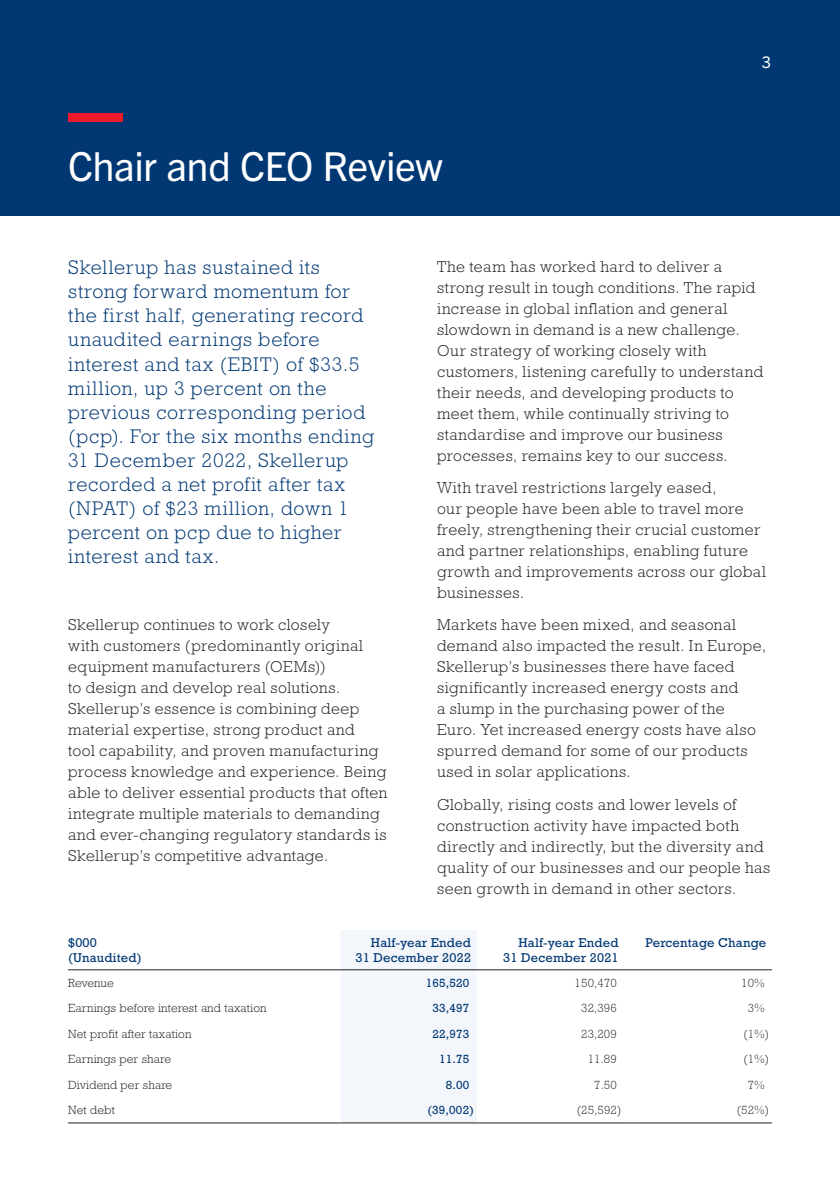
<style>
.page{position:relative;width:840px;height:1191px;background:#fff}
.page>*{position:absolute;margin:0;border:0;box-sizing:border-box;transform-origin:0 0}
.t1{font:40px "Trade Gothic Next LT Pro";letter-spacing:-.015em;color:#fff}
.t2{font:300 20px/24px "Rockwell Std";letter-spacing:.035em;color:#013874}
.t3{font:300 16px/21px "Rockwell Std";letter-spacing:.03em;color:#231f20}
.t4{font:16px "Trade Gothic Next LT Pro";color:#fff}
.t5{font:13px/15px "Rockwell Std";letter-spacing:.015em;color:#013874;text-align:right}
.t6{font:300 12px "Rockwell Std";letter-spacing:.015em;color:#231f20}
.t7{font:12px "Rockwell Std";letter-spacing:.015em;color:#013874}
</style>
<div class="page">
<div style="left:0;top:0;width:839px;height:215px;background:#013874"></div>
<div style="left:68px;top:113px;width:55px;height:9px;background:#ee1b2d"></div>
<hr style="left:68px;top:969px;width:272px;height:1px;background:#231f20">
<hr style="left:488px;top:969px;width:136px;height:1px;background:#231f20">
<hr style="left:635px;top:969px;width:136px;height:1px;background:#231f20">
<hr style="left:68px;top:1122px;width:272px;height:1px;background:#231f20">
<svg style="left:340px;top:930px;width:148px;height:193px"></svg>
<hr style="left:488px;top:1122px;width:136px;height:1px;background:#231f20">
<hr style="left:635px;top:1122px;width:136px;height:1px;background:#231f20">
<h1 class="t1" style="left:68px;top:139px;width:376px">Chair and CEO Review</h1>
<p class="t4" style="left:761px;top:51px;width:11px">3</p>
<p class="t2" style="left:68px;top:256px;width:307px">Skellerup has sustained its strong forward momentum for the first half, generating record unaudited earnings before interest and tax (EBIT) of $33.5 million, up 3 percent on the previous corresponding period (pcp). For the six months ending<br>31 December 2022, Skellerup recorded a net profit after tax (NPAT) of $23 million, down 1 percent on pcp due to higher interest and tax.</p>
<p class="t3" style="left:68px;top:614px;width:321px">Skellerup continues to work closely<br>with customers (predominantly original equipment manufacturers (OEMs))<br>to design and develop real solutions.<br>Skellerup’s essence is combining deep material expertise, strong product and<br>tool capability, and proven manufacturing process knowledge and experience. Being able to deliver essential products that often integrate multiple materials to demanding and ever-changing regulatory standards is Skellerup’s competitive advantage.</p>
<p class="t3" style="left:437px;top:256px;width:327px">The team has worked hard to deliver a strong result in tough conditions. The rapid increase in global inflation and general slowdown in demand is a new challenge.<br>Our strategy of working closely with customers, listening carefully to understand their needs, and developing products to meet them, while continually striving to standardise and improve our business processes, remains key to our success.</p>
<p class="t3" style="left:437px;top:477px;width:330px">With travel restrictions largely eased,<br>our people have been able to travel more freely, strengthening their crucial customer and partner relationships, enabling future growth and improvements across our global businesses.</p>
<p class="t3" style="left:437px;top:614px;width:330px">Markets have been mixed, and seasonal demand also impacted the result. In Europe, Skellerup’s businesses there have faced significantly increased energy costs and<br>a slump in the purchasing power of the Euro. Yet increased energy costs have also spurred demand for some of our products used in solar applications.</p>
<p class="t3" style="left:437px;top:793px;width:334px">Globally, rising costs and lower levels of construction activity have impacted both directly and indirectly, but the diversity and quality of our businesses and our people has seen growth in demand in other sectors.</p>
<p class="t5" style="left:68px;top:935px;width:75px;text-align:left">$000 (Unaudited)</p>
<p class="t5" style="left:355px;top:935px;width:117px">Half-year Ended<br>31 December 2022</p>
<p class="t5" style="left:503px;top:935px;width:117px">Half-year Ended<br>31 December 2021</p>
<p class="t5" style="left:645px;top:935px;width:122px">Percentage Change</p>
<p class="t6" style="left:68px;top:975px;width:47px">Revenue</p>
<p class="t7" style="left:425px;top:975px;width:45px">165,520</p>
<p class="t6" style="left:574px;top:975px;width:44px">150,470</p>
<p class="t6" style="left:740px;top:975px;width:25px">10%</p>
<p class="t6" style="left:68px;top:1001px;width:200px">Earnings before interest and taxation</p>
<p class="t7" style="left:432px;top:1001px;width:38px">33,497</p>
<p class="t6" style="left:580px;top:1001px;width:37px">32,396</p>
<p class="t6" style="left:747px;top:1001px;width:18px">3%</p>
<p class="t6" style="left:68px;top:1026px;width:125px">Net profit after taxation</p>
<p class="t7" style="left:432px;top:1026px;width:38px">22,973</p>
<p class="t6" style="left:580px;top:1026px;width:37px">23,209</p>
<p class="t6" style="left:743px;top:1026px;width:27px">(1%)</p>
<p class="t6" style="left:68px;top:1052px;width:104px">Earnings per share</p>
<p class="t7" style="left:439px;top:1052px;width:32px">11.75</p>
<p class="t6" style="left:587px;top:1052px;width:31px">11.89</p>
<p class="t6" style="left:743px;top:1052px;width:27px">(1%)</p>
<p class="t6" style="left:68px;top:1077px;width:106px">Dividend per share</p>
<p class="t7" style="left:445px;top:1077px;width:25px">8.00</p>
<p class="t6" style="left:594px;top:1077px;width:24px">7.50</p>
<p class="t6" style="left:747px;top:1077px;width:18px">7%</p>
<p class="t6" style="left:68px;top:1103px;width:48px">Net debt</p>
<p class="t7" style="left:427px;top:1103px;width:48px">(39,002)</p>
<p class="t6" style="left:576px;top:1103px;width:46px">(25,592)</p>
<p class="t6" style="left:736px;top:1103px;width:34px">(52%)</p>
</div>
